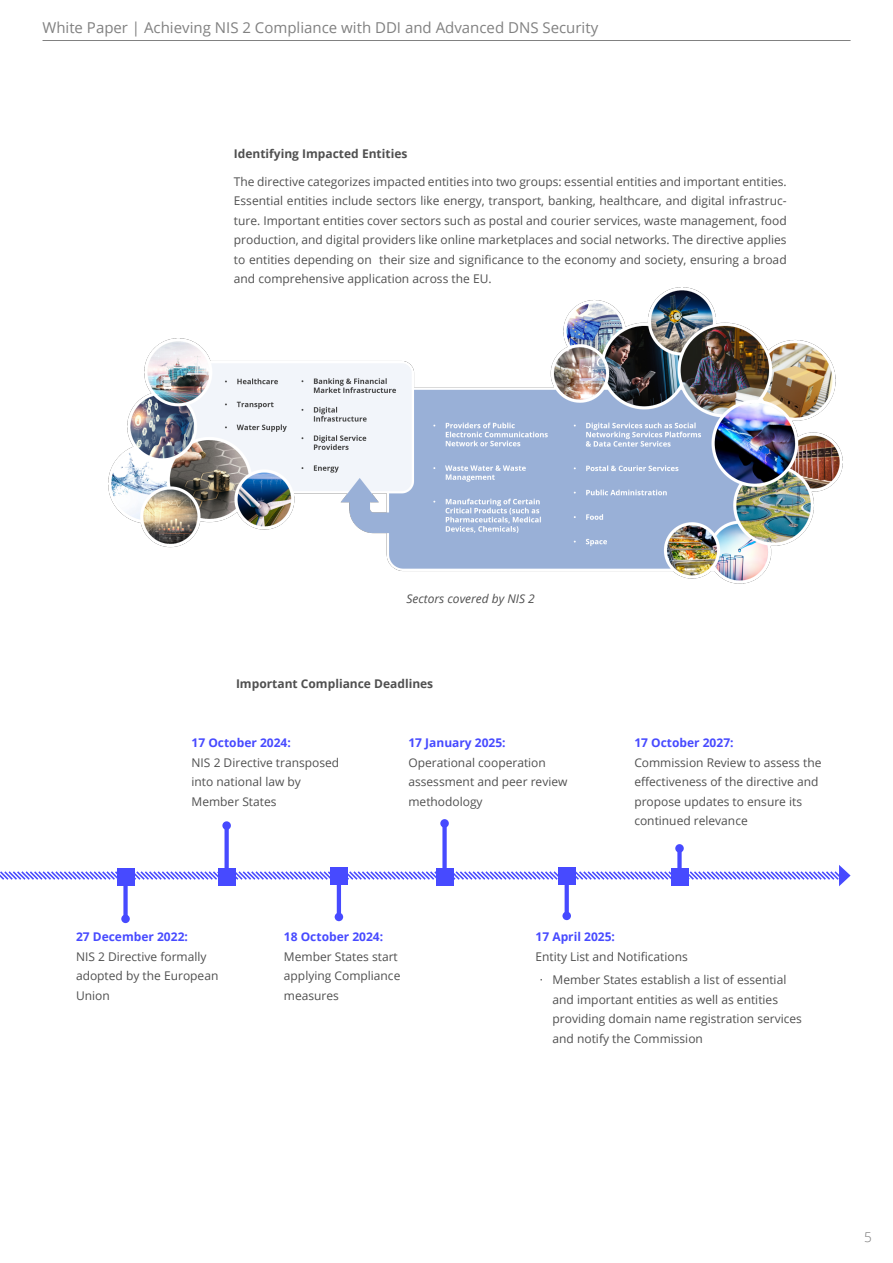
<style>
.page{position:relative;width:893px;height:1263px;background:#fff}
.page>*{position:absolute;margin:0;border:0;box-sizing:border-box;transform-origin:0 0}
.t1{font:15px "Open Sans";color:#818181}
.t2{font:300 13.5px "Open Sans";color:#787878}
.Core_text{font:12px/19.5px "Open Sans";color:#505050}
.t3{font:700 12px "Open Sans";color:#474aff}
.Bullet_points{font:12px/19.5px "Open Sans";color:#505050}
.Bold_Subtitle{font:700 12px "Open Sans";color:#505050}
.diagram_name{font:italic 12px "Open Sans";color:#505050}
.s1{font-weight:700;color:#474aff}
</style>
<div class="page">
<img style="left:108px;top:287px;width:734px;height:297px">
<svg style="left:0;top:865px;width:850px;height:21px"></svg>
<div style="left:123px;top:876px;width:5px;height:43px;background:#474aff"></div>
<div style="left:117px;top:868px;width:17px;height:17px;background:#474aff"></div>
<div style="left:121px;top:914px;width:9px;height:9px;background:#474aff;border-radius:50%"></div>
<svg style="left:225px;top:830px;width:4px;height:38px"></svg>
<div style="left:218px;top:868px;width:17px;height:17px;background:#474aff"></div>
<div style="left:222px;top:821px;width:9px;height:9px;background:#474aff;border-radius:50%"></div>
<hr style="left:337px;top:876px;width:4px;height:41px;background:#474aff">
<div style="left:330px;top:867px;width:17px;height:17px;background:#474aff"></div>
<div style="left:335px;top:913px;width:8px;height:8px;background:#474aff;border-radius:50%"></div>
<div style="left:442px;top:823px;width:5px;height:53px;background:#474aff"></div>
<div style="left:436px;top:868px;width:17px;height:17px;background:#474aff"></div>
<div style="left:440px;top:819px;width:9px;height:9px;background:#474aff;border-radius:50%"></div>
<svg style="left:565px;top:884px;width:4px;height:28px"></svg>
<div style="left:558px;top:867px;width:17px;height:17px;background:#474aff"></div>
<div style="left:562px;top:912px;width:9px;height:8px;background:#474aff;border-radius:50%"></div>
<div style="left:677px;top:848px;width:5px;height:28px;background:#474aff"></div>
<div style="left:671px;top:868px;width:17px;height:17px;background:#474aff"></div>
<div style="left:675px;top:844px;width:9px;height:9px;background:#474aff;border-radius:50%"></div>
<hr style="left:43px;top:40px;width:808px;height:1px;background:#818181">
<p class="t1" style="left:42px;top:17px;width:557px">White Paper | Achieving NIS 2 Compliance with DDI and Advanced DNS Security</p>
<p class="Bold_Subtitle" style="left:234px;top:145px;width:175px">Identifying Impacted Entities</p>
<p class="Core_text" style="left:234px;top:171px;width:554px;text-align:justify">The directive categorizes impacted entities into two groups: essential entities and important entities.<br>Essential entities include sectors like energy, transport, banking, healthcare, and digital infrastruc&shy;ture. Important entities cover sectors such as postal and courier services, waste management, food production, and digital providers like online marketplaces and social networks. The directive applies to entities depending on their size and significance to the economy and society, ensuring a broad and comprehensive application across the EU.</p>
<p class="diagram_name" style="left:407px;top:591px;width:130px">Sectors covered by NIS 2</p>
<p class="Bold_Subtitle" style="left:236px;top:675px;width:199px">Important Compliance Deadlines</p>
<p class="t3" style="left:192px;top:734px;width:101px">17 October 2024:</p>
<p class="Core_text" style="left:192px;top:752px;width:149px">NIS 2 Directive transposed into national law by<br>Member States</p>
<p class="t3" style="left:408px;top:734px;width:99px">17 January 2025:</p>
<p class="Core_text" style="left:408px;top:752px;width:161px">Operational cooperation assessment and peer review methodology</p>
<p class="t3" style="left:634px;top:734px;width:101px">17 October 2027:</p>
<p class="Core_text" style="left:634px;top:752px;width:189px">Commission Review to assess the effectiveness of the directive and propose updates to ensure its continued relevance</p>
<p class="Bullet_points" style="left:76px;top:926px;width:144px"><span class="s1">27 December 2022:<br></span>NIS 2 Directive formally adopted by the European<br>Union</p>
<p class="t3" style="left:284px;top:928px;width:101px">18 October 2024:</p>
<p class="Core_text" style="left:284px;top:946px;width:118px">Member States start applying Compliance measures</p>
<p class="t3" style="left:536px;top:928px;width:81px">17 April 2025:</p>
<p class="Core_text" style="left:540px;top:944px;width:248px;line-height:23.7px;text-indent:-4px">Entity List and Notifications<br>· Member States establish a list of essential</p>
<p class="Core_text" style="left:553px;top:989px;width:251px">and important entities as well as entities providing domain name registration services and notify the Commission</p>
<p class="t2" style="left:864px;top:1227px;width:9px">5</p>
</div>
